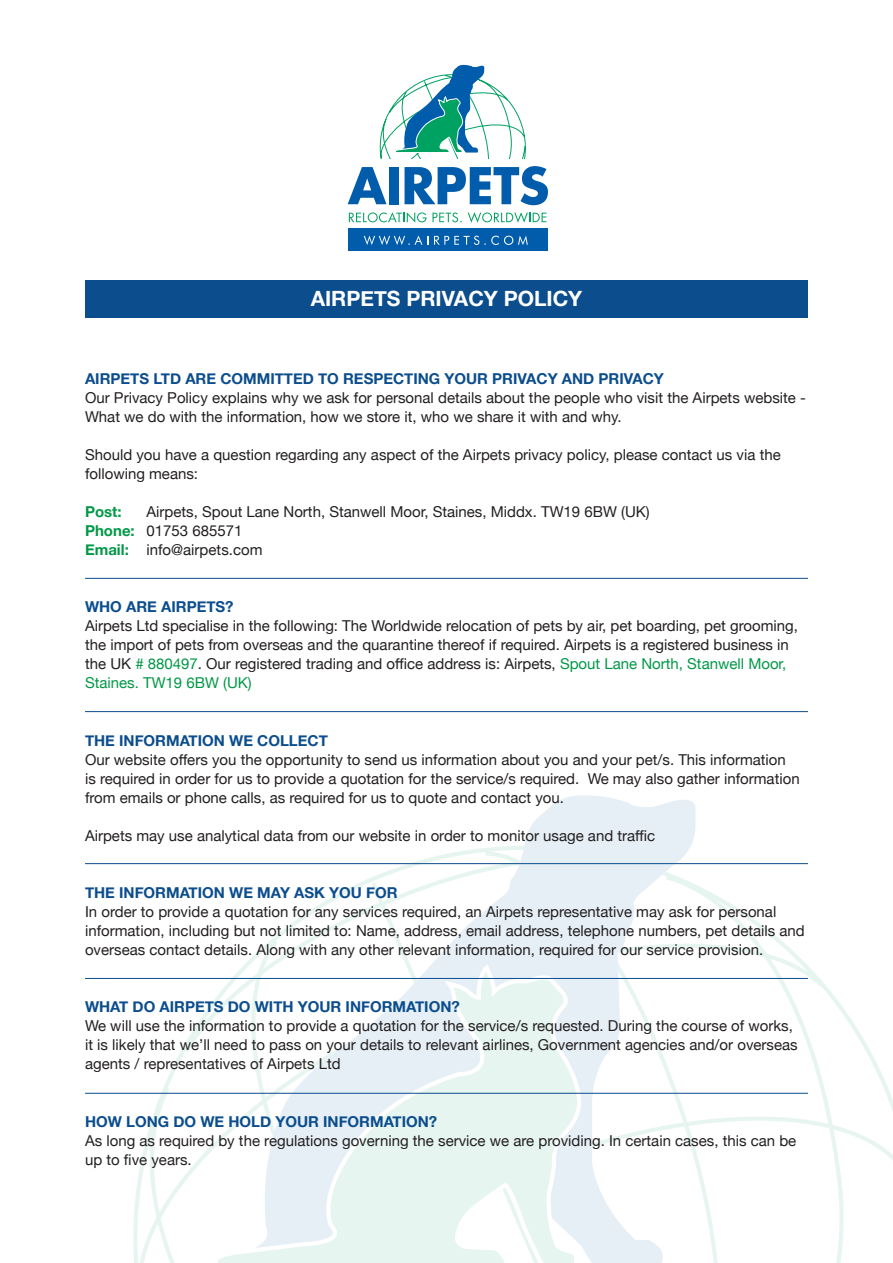
<style>
.page{position:relative;width:893px;height:1263px;background:#fff}
.page>*{position:absolute;margin:0;border:0;box-sizing:border-box;transform-origin:0 0}
.t1{font:700 21px "Helvetica Neue";color:#fff}
.t2{font:15px/19px "Helvetica Neue";color:#231f20}
.t3{font:700 15px "Helvetica Neue";color:#0b4d8d}
.t4{font:700 15px "Helvetica Neue";color:#009847}
.s1{font-weight:700;color:#009847}
.s2{color:#009847}
</style>
<div class="page">
<svg style="left:132px;top:864px;width:761px;height:399px"></svg>
<svg style="left:239px;top:795px;width:460px;height:468px"></svg>
<svg style="left:201px;top:968px;width:382px;height:295px"></svg>
<svg style="left:348px;top:65px;width:200px;height:164px"></svg>
<div style="left:348px;top:229px;width:199px;height:22px;background:#015dab"></div>
<svg style="left:364px;top:235px;width:64px;height:10px"></svg>
<svg style="left:434px;top:235px;width:94px;height:10px"></svg>
<div style="left:85px;top:281px;width:723px;height:37px;background:#0b4d8d"></div>
<hr style="left:85px;top:578px;width:723px;height:1px;background:#0b4d8d">
<hr style="left:85px;top:711px;width:723px;height:1px;background:#0b4d8d">
<hr style="left:85px;top:863px;width:723px;height:1px;background:#0b4d8d">
<hr style="left:85px;top:978px;width:723px;height:1px;background:#0b4d8d">
<hr style="left:85px;top:1093px;width:723px;height:1px;background:#0b4d8d">
<p class="t1" style="left:311px;top:282px;width:273px">AIRPETS PRIVACY POLICY</p>
<p class="t3" style="left:85px;top:366px;width:580px">AIRPETS LTD ARE COMMITTED TO RESPECTING YOUR PRIVACY AND PRIVACY</p>
<p class="t2" style="left:85px;top:389px;width:722px">Our Privacy Policy explains why we ask for personal details about the people who visit the Airpets website -<br>What we do with the information, how we store it, who we share it with and why.</p>
<p class="t2" style="left:85px;top:446px;width:697px">Should you have a question regarding any aspect of the Airpets privacy policy, please contact us via the following means:</p>
<p class="t4" style="left:85px;top:500px;width:38px">Post:</p>
<p class="t2" style="left:147px;top:503px;width:505px">Airpets, Spout Lane North, Stanwell Moor, Staines, Middx. TW19 6BW (UK)</p>
<p class="t2" style="left:85px;top:522px;width:159px"><span class="s1">Phone:</span> 01753 685571</p>
<p class="t2" style="left:85px;top:541px;width:179px"><span class="s1">Email:</span> info@airpets.com</p>
<p class="t3" style="left:85px;top:595px;width:150px">WHO ARE AIRPETS?</p>
<p class="t2" style="left:85px;top:617px;width:714px">Airpets Ltd specialise in the following: The Worldwide relocation of pets by air, pet boarding, pet grooming, the import of pets from overseas and the quarantine thereof if required. Airpets is a registered business in the UK <span class="s2"># 880497</span>. Our registered trading and office address is: Airpets, <span class="s2">Spout Lane North, Stanwell Moor, Staines. TW19 6BW (UK)</span></p>
<p class="t3" style="left:85px;top:728px;width:244px">THE INFORMATION WE COLLECT</p>
<p class="t2" style="left:85px;top:750px;width:716px">Our website offers you the opportunity to send us information about you and your pet/s. This information is required in order for us to provide a quotation for the service/s required. We may also gather information from emails or phone calls, as required for us to quote and contact you.</p>
<p class="t2" style="left:85px;top:827px;width:572px">Airpets may use analytical data from our website in order to monitor usage and traffic</p>
<p class="t3" style="left:85px;top:881px;width:314px">THE INFORMATION WE MAY ASK YOU FOR</p>
<p class="t2" style="left:85px;top:903px;width:721px">In order to provide a quotation for any services required, an Airpets representative may ask for personal information, including but not limited to: Name, address, email address, telephone numbers, pet details and overseas contact details. Along with any other relevant information, required for our service provision.</p>
<p class="t3" style="left:85px;top:995px;width:376px">WHAT DO AIRPETS DO WITH YOUR INFORMATION?</p>
<p class="t2" style="left:85px;top:1017px;width:714px">We will use the information to provide a quotation for the service/s requested. During the course of works, it is likely that we’ll need to pass on your details to relevant airlines, Government agencies and/or overseas agents / representatives of Airpets Ltd</p>
<p class="t3" style="left:85px;top:1109px;width:354px">HOW LONG DO WE HOLD YOUR INFORMATION?</p>
<p class="t2" style="left:85px;top:1131px;width:713px">As long as required by the regulations governing the service we are providing. In certain cases, this can be up to five years.</p>
</div>
